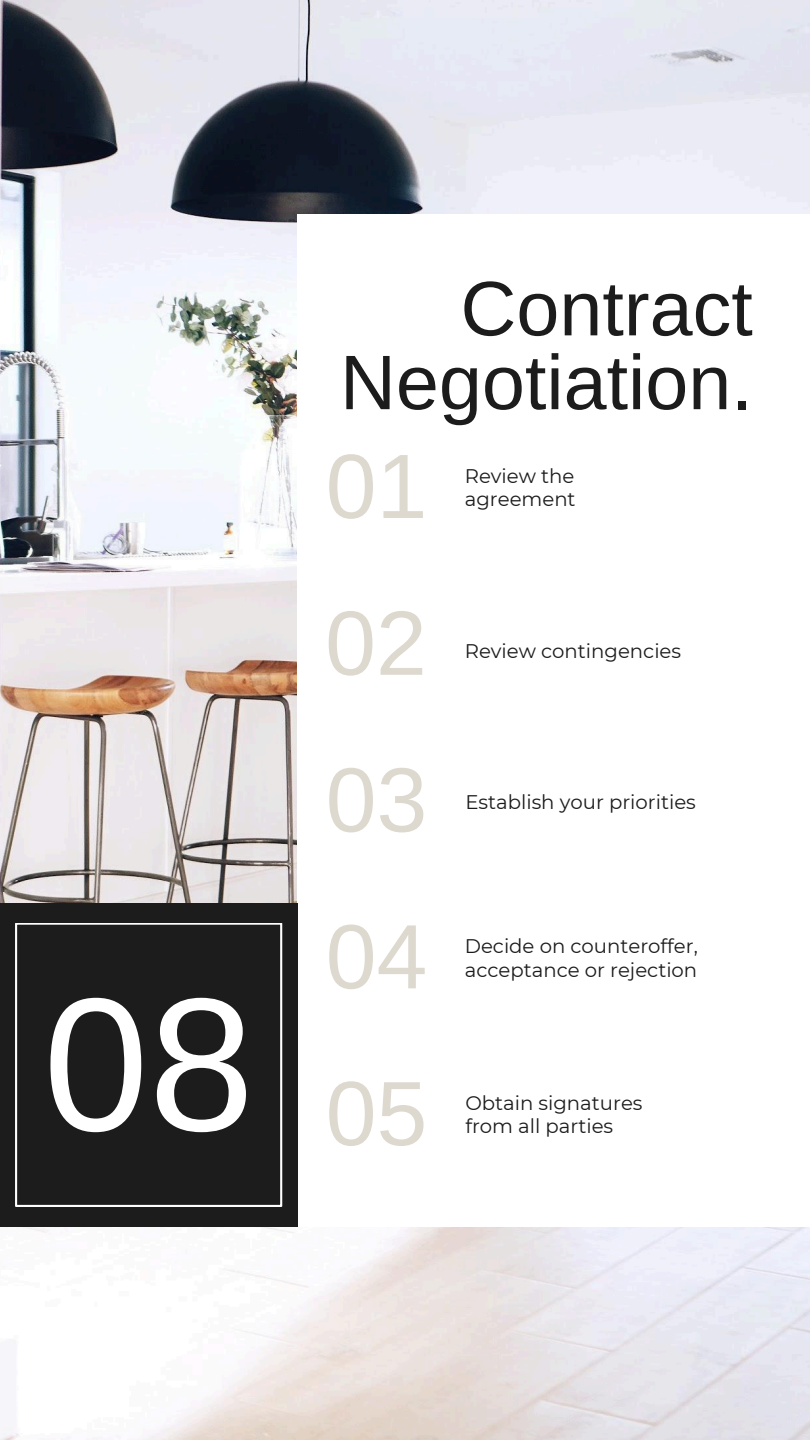
<style>
.page{position:relative;width:810px;height:1440px;background:#fff}
.page>*{position:absolute;margin:0;border:0;box-sizing:border-box;transform-origin:0 0}
.t1{font:189.8px "Arimo";color:#fff}
.t2{font:91.4px "Arimo";color:#ddd9cf}
.t3{font:77.3px/73.8px "Arimo";color:#1c1c1c;text-align:right}
.t4{font:19.7px/23.2px "Montserrat";color:#1c1c1c}
</style>
<div class="page">
<img style="left:0;top:0;width:810px;height:1440px">
<div style="left:297px;top:214px;width:513px;height:1012px;background:#fff"></div>
<div style="left:0;top:903px;width:297px;height:324px;background:#1c1c1c"></div>
<svg style="left:15px;top:923px;width:267px;height:284px"></svg>
<p class="t1" style="left:43px;top:959px;width:213px">08</p>
<p class="t3" style="left:340px;top:272px;width:414px">Contract<br>Negotiation.</p>
<p class="t2" style="left:326px;top:435px;width:103px">01</p>
<p class="t4" style="left:465px;top:464px;width:112px">Review the agreement</p>
<p class="t2" style="left:325px;top:592px;width:103px">02</p>
<p class="t2" style="left:326px;top:749px;width:103px">03</p>
<p class="t2" style="left:326px;top:906px;width:103px">04</p>
<p class="t2" style="left:326px;top:1062px;width:103px">05</p>
<p class="t4" style="left:465px;top:639px;width:218px">Review contingencies</p>
<p class="t4" style="left:465px;top:790px;width:232px">Establish your priorities</p>
<p class="t4" style="left:465px;top:935px;width:235px">Decide on counteroffer, acceptance or rejection</p>
<h1 class="t4" style="left:465px;top:1092px;width:179px">Obtain signatures</h1>
<h1 class="t4" style="left:465px;top:1115px;width:149px">from all parties</h1>
</div>
